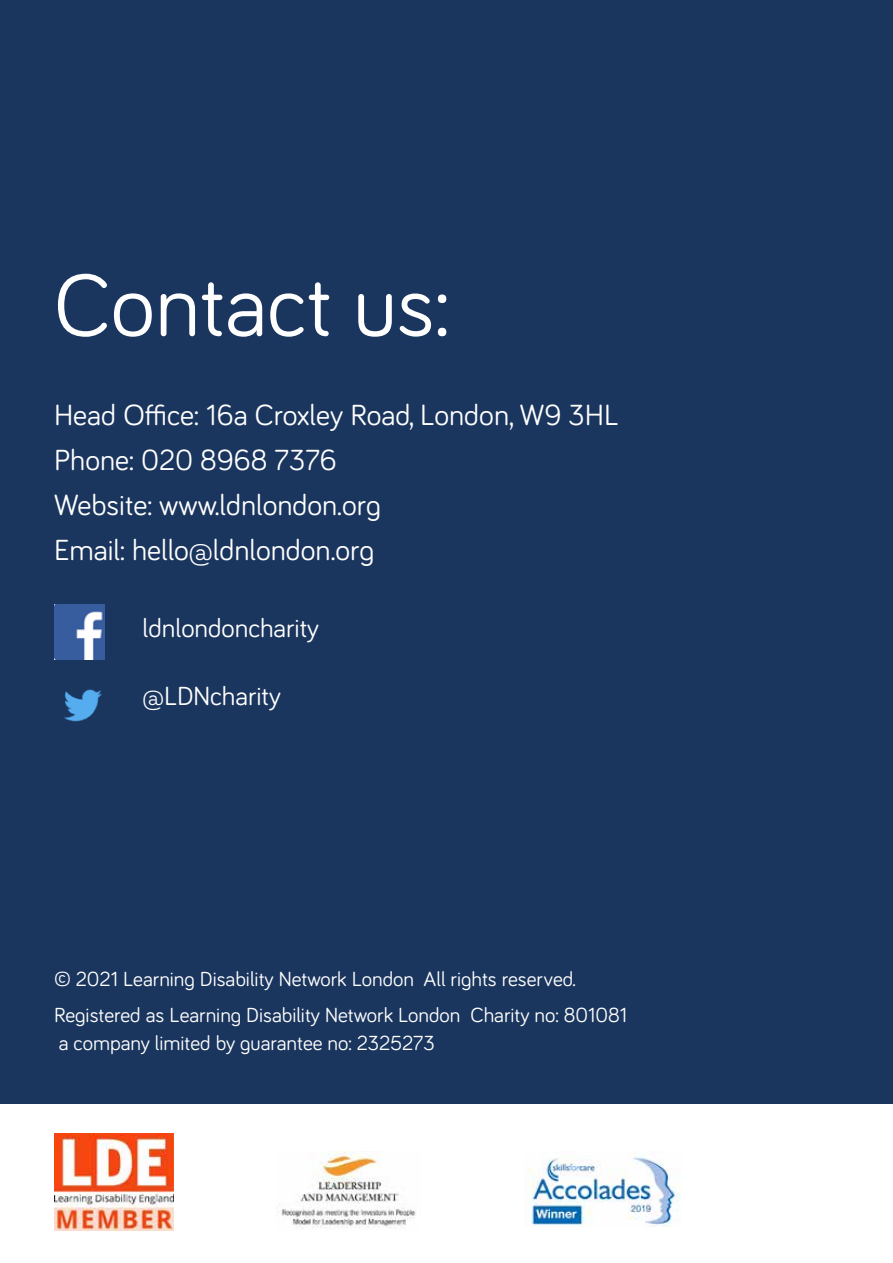
<style>
.page{position:relative;width:893px;height:1263px;background:#fff}
.page>*{position:absolute;margin:0;border:0;box-sizing:border-box;transform-origin:0 0}
.t1{font:90px "Bariol";color:#fff}
.t2{font:30px/45px "Bariol";color:#fff}
.t3{font:27px "Bariol";color:#fff}
.t4{font:21px/28px "Bariol";color:#fff}
</style>
<div class="page">
<div style="left:0;top:0;width:893px;height:1103px;background:#1b365e"></div>
<img style="left:54px;top:605px;width:51px;height:54px">
<img style="left:64px;top:689px;width:38px;height:33px">
<img style="left:524px;top:1151px;width:156px;height:75px">
<img style="left:276px;top:1151px;width:140px;height:78px">
<img style="left:54px;top:1134px;width:119px;height:96px">
<h1 class="t1" style="left:54px;top:244px;width:397px">Contact us:</h1>
<h2 class="t2" style="left:54px;top:391px;width:566px">Head Office: 16a Croxley Road, London, W9 3HL<br>Phone: 020 8968 7376<br>Website: www.ldnlondon.org<br>Email: hello@ldnlondon.org</h2>
<p class="t3" style="left:142px;top:609px;width:178px">ldnlondoncharity</p>
<p class="t3" style="left:142px;top:677px;width:140px">@LDNcharity</p>
<p class="t4" style="left:54px;top:964px;width:523px">© 2021 Learning Disability Network London All rights reserved.</p>
<p class="t4" style="left:54px;top:1000px;width:575px">Registered as Learning Disability Network London Charity no: 801081 a company limited by guarantee no: 2325273</p>
</div>
